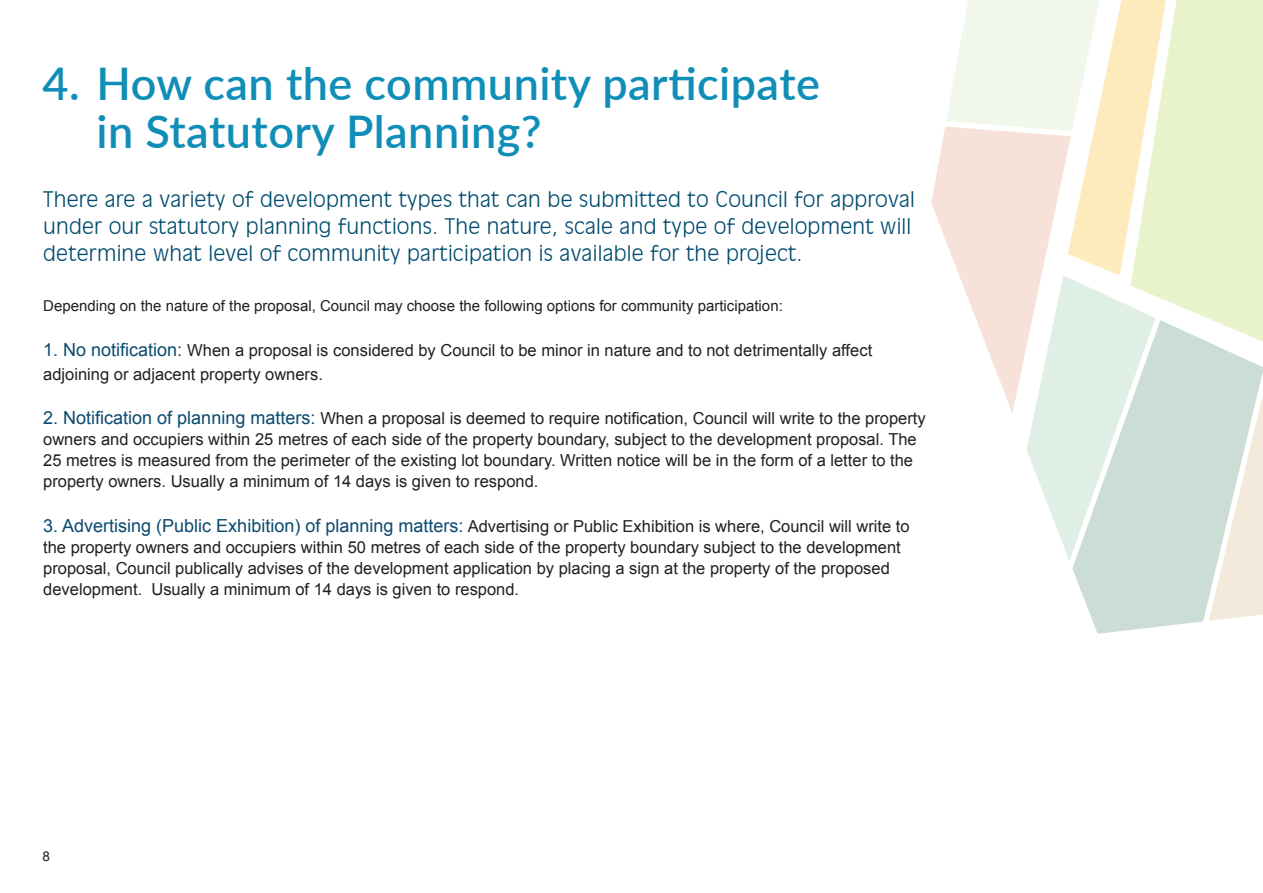
<style>
.page{position:relative;width:1263px;height:893px;background:#fff}
.page>*{position:absolute;margin:0;border:0;box-sizing:border-box;transform-origin:0 0}
.HEADING{font:600 45px "Lato";letter-spacing:.01em;color:#118eb7}
.SUB_HEADINGS{font:300 21px/27px "Incised 901 BT";letter-spacing:.01em;color:#004b6e}
.COPY{font:16.5px/21px "Arial";color:#231f20}
.COPY-2{font:15px "Arial";color:#231f20}
.t1{font:13.5px "Arial";color:#231f20}
.s1{font-size:18px;color:#0b4a6e}
</style>
<div class="page">
<svg style="left:1072px;top:342px;width:191px;height:292px;background:#d2e1da"></svg>
<svg style="left:931px;top:0;width:235px;height:561px"></svg>
<svg style="left:1209px;top:394px;width:54px;height:227px;background:#e3e6dc"></svg>
<svg style="left:1131px;top:0;width:132px;height:342px;background:#ecf2d0"></svg>
<p class="HEADING" style="left:43px;top:51px;width:779px">4. How can the community participate</p>
<p class="HEADING" style="left:97px;top:99px;width:446px">in Statutory Planning?</p>
<p class="SUB_HEADINGS" style="left:43px;top:186px;width:873px">There are a variety of development types that can be submitted to Council for approval under our statutory planning functions. The nature, scale and type of development will determine what level of community participation is available for the project.</p>
<p class="COPY-2" style="left:43px;top:296px;width:741px">Depending on the nature of the proposal, Council may choose the following options for community participation:</p>
<p class="COPY" style="left:43px;top:338px;width:830px;line-height:24px"><span class="s1">1. No notification:</span> When a proposal is considered by Council to be minor in nature and to not detrimentally affect adjoining or adjacent property owners.</p>
<p class="COPY" style="left:43px;top:408px;width:884px"><span class="s1">2. Notification of planning matters:</span> When a proposal is deemed to require notification, Council will write to the property owners and occupiers within 25 metres of each side of the property boundary, subject to the development proposal. The 25 metres is measured from the perimeter of the existing lot boundary. Written notice will be in the form of a letter to the property owners. Usually a minimum of 14 days is given to respond.</p>
<p class="COPY" style="left:43px;top:516px;width:868px"><span class="s1">3. Advertising (Public Exhibition) of planning matters:</span> Advertising or Public Exhibition is where, Council will write to the property owners and occupiers within 50 metres of each side of the property boundary subject to the development proposal, Council publically advises of the development application by placing a sign at the property of the proposed development. Usually a minimum of 14 days is given to respond.</p>
<p class="t1" style="left:43px;top:848px;width:9px">8</p>
</div>
